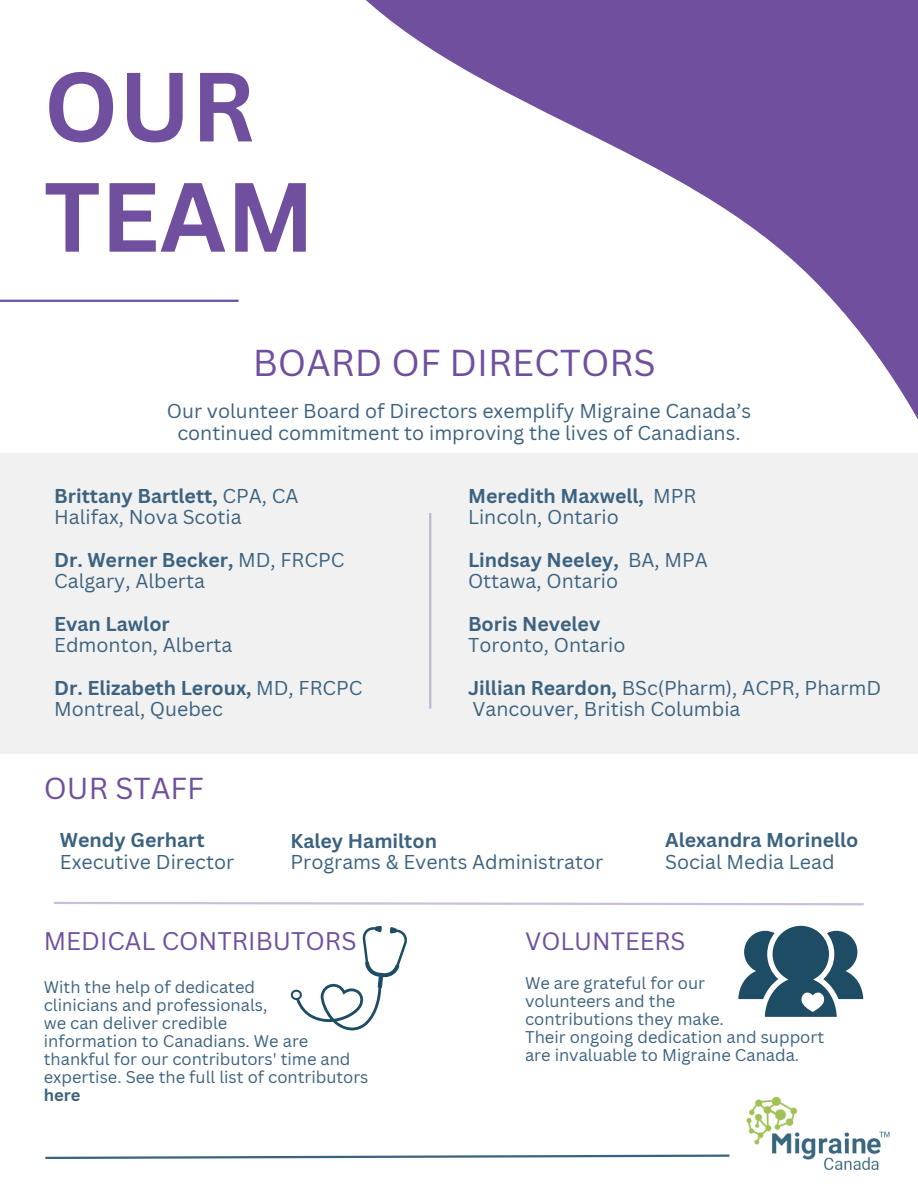
<style>
.page{position:relative;width:918px;height:1188px;background:#fff}
.page>*{position:absolute;margin:0;border:0;box-sizing:border-box;transform-origin:0 0}
.t1{font:700 96px/110.2px "Canva Sans";color:#6f4f9e}
.t2{font:36.45px "Canva Sans";color:#6f4f9e}
.t3{font:29.55px "Canva Sans";color:#6f4f9e}
.t4{font:24.9px "Canva Sans";color:#6f4f9e}
.t5{font:24.45px "Canva Sans";color:#6f4f9e}
.t6{font:19.5px/21.3px "Canva Sans";color:#3b6280}
.t7{font:700 19.5px "Canva Sans";color:#3b6280}
.t8{font:16.5px/18px "Canva Sans";color:#3b6280}
.t9{font:700 16.5px "Canva Sans";color:#3b6280}
.s1{font-weight:700}
</style>
<div class="page">
<svg style="left:220px;top:0;width:698px;height:454px"></svg>
<div style="left:0;top:454px;width:918px;height:300px;background:#f1f1f1"></div>
<hr style="left:0;top:300px;width:239px;height:2px;background:#6f4f9e">
<img style="left:747px;top:1096px;width:143px;height:75px">
<svg style="left:45px;top:1154px;width:685px;height:5px"></svg>
<hr style="left:429px;top:513px;width:2px;height:196px;background:#6f4f9e">
<svg style="left:53px;top:901px;width:811px;height:5px"></svg>
<svg style="left:291px;top:926px;width:116px;height:104px"></svg>
<svg style="left:738px;top:926px;width:125px;height:91px"></svg>
<h1 class="t1" style="left:44px;top:53px;width:272px">OUR<br>TEAM</h1>
<h2 class="t2" style="left:253px;top:342px;width:405px">BOARD OF DIRECTORS</h2>
<p class="t6" style="left:167px;top:401px;width:586px;text-align:center">Our volunteer Board of Directors exemplify Migraine Canada’s continued commitment to improving the lives of Canadians.</p>
<p class="t6" style="left:54px;top:485px;width:246px"><span class="s1">Brittany Bartlett,</span> CPA, CA<br>Halifax, Nova Scotia</p>
<p class="t6" style="left:54px;top:549px;width:292px"><span class="s1">Dr. Werner Becker,</span> MD, FRCPC<br>Calgary, Alberta</p>
<p class="t7" style="left:54px;top:612px;width:117px">Evan Lawlor</p>
<p class="t6" style="left:54px;top:624px;width:310px;line-height:42.8px">Edmonton, Alberta<br><span class="s1">Dr. Elizabeth Leroux,</span> MD, FRCPC</p>
<p class="t6" style="left:54px;top:699px;width:170px">Montreal, Quebec</p>
<h3 class="t3" style="left:44px;top:771px;width:162px">OUR STAFF</h3>
<p class="t6" style="left:468px;top:485px;width:230px"><span class="s1">Meredith Maxwell,</span> MPR<br>Lincoln, Ontario</p>
<p class="t6" style="left:468px;top:549px;width:242px"><span class="s1">Lindsay Neeley,</span> BA, MPA<br>Ottawa, Ontario</p>
<p class="t7" style="left:468px;top:612px;width:134px">Boris Nevelev</p>
<p class="t6" style="left:468px;top:624px;width:415px;line-height:42.8px">Toronto, Ontario<br><span class="s1">Jillian Reardon,</span> BSc(Pharm), ACPR, PharmD</p>
<p class="t6" style="left:473px;top:699px;width:269px">Vancouver, British Columbia</p>
<p class="t7" style="left:60px;top:829px;width:146px">Wendy Gerhart</p>
<p class="t6" style="left:60px;top:851px;width:176px">Executive Director</p>
<p class="t7" style="left:291px;top:829px;width:148px">Kaley Hamilton</p>
<p class="t6" style="left:291px;top:851px;width:314px">Programs &amp; Events Administrator</p>
<p class="t7" style="left:665px;top:829px;width:195px">Alexandra Morinello</p>
<p class="t6" style="left:665px;top:851px;width:171px">Social Media Lead</p>
<p class="t4" style="left:44px;top:927px;width:314px">MEDICAL CONTRIBUTORS</p>
<p class="t8" style="left:44px;top:978px;width:326px">With the help of dedicated<br>clinicians and professionals,<br>we can deliver credible<br>information to Canadians. We are thankful for our contributors' time and expertise. See the full list of contributors</p>
<p class="t9" style="left:44px;top:1085px;width:38px">here</p>
<p class="t5" style="left:525px;top:927px;width:162px">VOLUNTEERS</p>
<p class="t8" style="left:525px;top:974px;width:301px">We are grateful for our<br>volunteers and the<br>contributions they make.<br>Their ongoing dedication and support are invaluable to Migraine Canada.</p>
</div>
